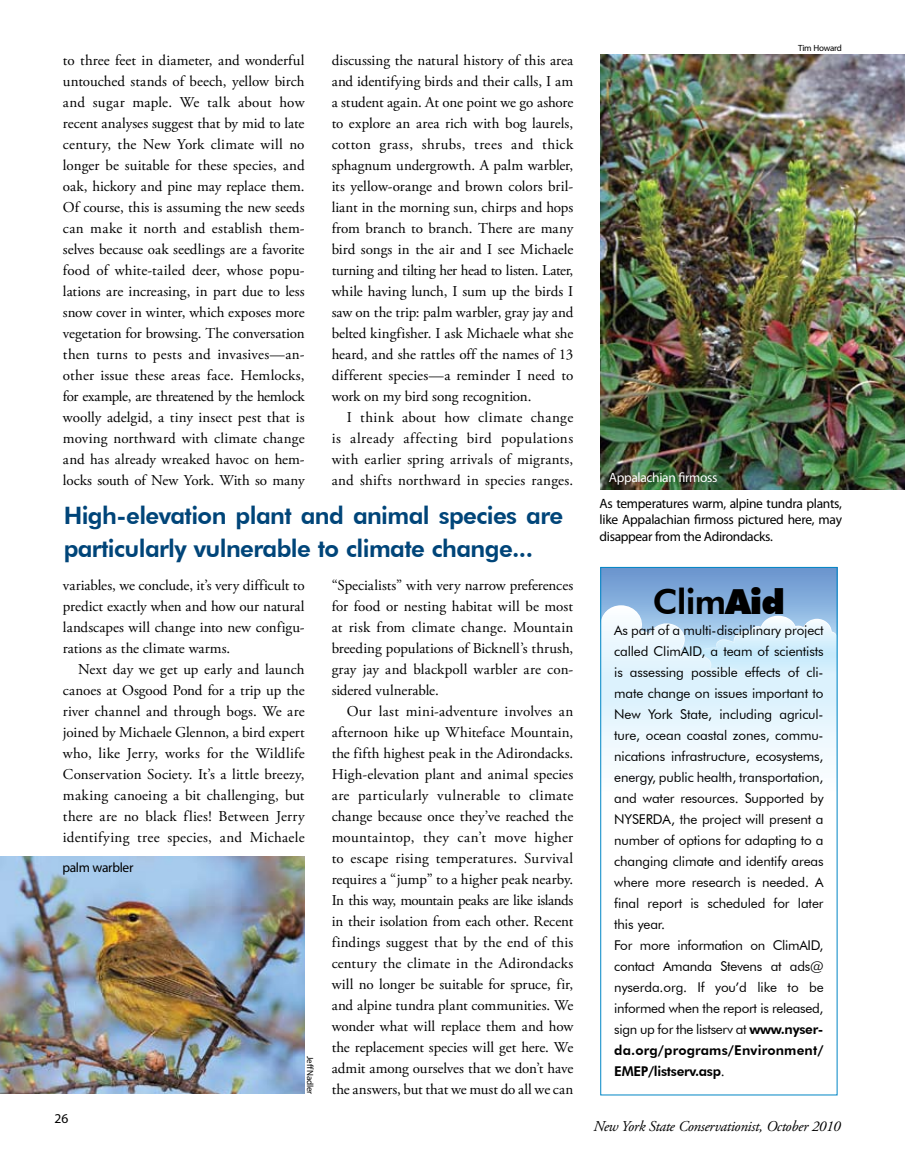
<style>
.page{position:relative;width:905px;height:1175px;background:#fff}
.page>*{position:absolute;margin:0;border:0;box-sizing:border-box;transform-origin:0 0}
.t1{font:800 34.5px "Futura BT";color:#000}
.t2{font:800 24px/33px "Futura BT";letter-spacing:-.025em;color:#004579}
.t3{font:15px/21px "Adobe Garamond Pro";letter-spacing:.005em;color:#000;text-align:justify}
.t4{font:italic 15px "Adobe Garamond Pro";letter-spacing:-.02em;color:#000}
.t5{font:13.5px/21px "Futura BT";letter-spacing:-.01em;color:#000}
.t6{font:13.5px/16.5px "Myriad Pro";letter-spacing:-.025em;color:#000;text-align:justify}
.t7{font:13.5px "Myriad Pro";letter-spacing:-.025em;color:#fff}
.t8{font:9px "Myriad Pro";letter-spacing:-.025em;color:#000}
.s1{font-weight:900}
.s2{font-weight:800}
</style>
<div class="page">
<img style="left:0;top:856px;width:304px;height:237px">
<div style="left:600px;top:737px;width:237px;height:66px;background:#f7fcfe"></div>
<svg style="left:602px;top:569px;width:233px;height:168px;background:#bad5ee"></svg>
<svg style="left:602px;top:605px;width:233px;height:71px;background:#cae4f6"></svg>
<div style="left:600px;top:567px;width:237px;height:528px;border:1px solid #0086c5"></div>
<img style="left:600px;top:54px;width:304px;height:435px">
<p class="t3" style="left:63px;top:50px;width:243px">to three feet in diameter, and wonderful untouched stands of beech, yellow birch and sugar maple. We talk about how recent analyses suggest that by mid to late century, the New York climate will no longer be suitable for these species, and oak, hickory and pine may replace them.<br>Of course, this is assuming the new seeds can make it north and establish them&shy;selves because oak seedlings are a favorite food of white-tailed deer, whose popu&shy;lations are increasing, in part due to less snow cover in winter, which exposes more vegetation for browsing. The conversation then turns to pests and invasives—an&shy;other issue these areas face. Hemlocks, for example, are threatened by the hemlock woolly adelgid, a tiny insect pest that is moving northward with climate change and has already wreaked havoc on hem&shy;locks south of New York. With so many</p>
<p class="t3" style="left:331px;top:50px;width:243px">discussing the natural history of this area and identifying birds and their calls, I am a student again. At one point we go ashore to explore an area rich with bog laurels, cotton grass, shrubs, trees and thick sphagnum undergrowth. A palm warbler, its yellow-orange and brown colors bril&shy;liant in the morning sun, chirps and hops from branch to branch. There are many bird songs in the air and I see Michaele turning and tilting her head to listen. Later, while having lunch, I sum up the birds I saw on the trip: palm warbler, gray jay and belted kingfisher. I ask Michaele what she heard, and she rattles off the names of 13 different species—a reminder I need to work on my bird song recognition.</p>
<p class="t3" style="left:331px;top:407px;width:243px;text-indent:15px">I think about how climate change is already affecting bird populations with earlier spring arrivals of migrants, and shifts northward in species ranges.</p>
<h2 class="t2" style="left:64px;top:498px;width:501px">High-elevation plant and animal species are particularly vulnerable to climate change...</h2>
<p class="t3" style="left:63px;top:575px;width:243px">variables, we conclude, it’s very difficult to predict exactly when and how our natural landscapes will change into new configu&shy;rations as the climate warms.</p>
<p class="t3" style="left:63px;top:659px;width:243px;text-indent:15px">Next day we get up early and launch canoes at Osgood Pond for a trip up the river channel and through bogs. We are joined by Michaele Glennon, a bird expert who, like Jerry, works for the Wildlife Conservation Society. It’s a little breezy, making canoeing a bit challenging, but there are no black flies! Between Jerry identifying tree species, and Michaele</p>
<p class="t6" style="left:62px;top:859px;width:72px">palm warbler</p>
<p class="t6" style="left:54px;top:1109px;width:15px">26</p>
<p class="t8" style="left:316px;top:1056px;width:40px;rotate:90deg">Jeff Nadler</p>
<p class="t3" style="left:331px;top:575px;width:243px">“Specialists” with very narrow preferences for food or nesting habitat will be most at risk from climate change. Mountain breeding populations of Bicknell’s thrush, gray jay and blackpoll warbler are con&shy;sidered vulnerable.</p>
<p class="t3" style="left:331px;top:701px;width:243px;text-indent:15px">Our last mini-adventure involves an afternoon hike up Whiteface Mountain, the fifth highest peak in the Adirondacks.<br>High-elevation plant and animal species are particularly vulnerable to climate change because once they’ve reached the mountaintop, they can’t move higher to escape rising temperatures. Survival requires a “jump” to a higher peak nearby.<br>In this way, mountain peaks are like islands in their isolation from each other. Recent findings suggest that by the end of this century the climate in the Adirondacks will no longer be suitable for spruce, fir, and alpine tundra plant communities. We wonder what will replace them and how the replacement species will get here. We admit among ourselves that we don’t have the answers, but that we must do all we can</p>
<p class="t8" style="left:798px;top:42px;width:45px">Tim Howard</p>
<p class="t7" style="left:608px;top:469px;width:110px">Appalachian firmoss</p>
<p class="t6" style="left:599px;top:494px;width:244px">As temperatures warm, alpine tundra plants, like Appalachian firmoss pictured here, may disappear from the Adirondacks.</p>
<h1 class="t1" style="left:653px;top:580px;width:133px">Clim<span class="s1">Aid</span></h1>
<p class="t5" style="left:614px;top:619px;width:211px">As part of a multi-disciplinary project called ClimAID, a team of scientists is assessing possible effects of cli&shy;mate change on issues important to New York State, including agricul&shy;ture, ocean coastal zones, commu&shy;nications infrastructure, ecosystems, energy, public health, transportation, and water resources. Supported by NYSERDA, the project will present a number of options for adapting to a changing climate and identify areas where more research is needed. A final report is scheduled for later this year.<br>For more information on ClimAID, contact Amanda Stevens at ads@ nyserda.org. If you’d like to be informed when the report is released, sign up for the listserv at <span class="s2">www.nyser&shy;da.org/programs/Environment/ EMEP/listserv.asp</span>.</p>
<p class="t4" style="left:593px;top:1117px;width:249px">New York State Conservationist, October 2010</p>
</div>
